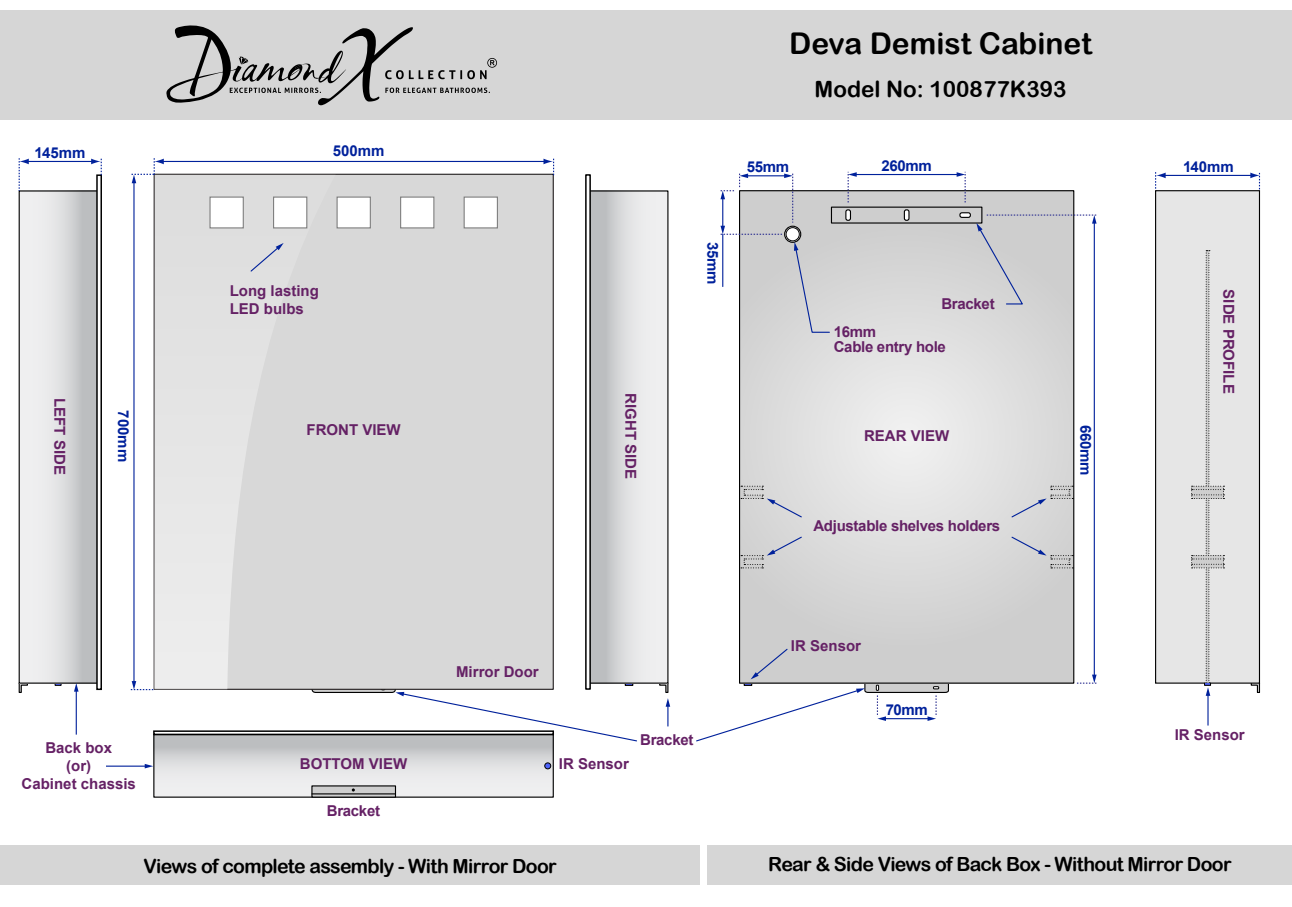
<style>
.page{position:relative;width:1292px;height:907px;background:#fff}
.page>*{position:absolute;margin:0;border:0;box-sizing:border-box;transform-origin:0 0}
.t1{font:30px "Arial Rounded MT Bold";color:#000}
.t2{font:22.5px "Arial Rounded MT Bold";color:#000}
.t3{font:19.5px "Arial Rounded MT Bold";letter-spacing:-.035em;color:#000}
.t4{font:700 15px/18px "Arial";color:#652165}
.t5{font:700 15px/15px "Arial";letter-spacing:-.02em;color:#652165}
.t6{font:700 15px "Arial";letter-spacing:-.02em;color:#00219b}
</style>
<div class="page">
<div style="left:154px;top:734px;width:399px;height:63px;background:linear-gradient(to bottom,#b8babc,#fcfbfc)"></div>
<svg style="left:153px;top:730px;width:158px;height:5px"></svg>
<div style="left:0;top:11px;width:1292px;height:109px;background:#d6d6d6"></div>
<div style="left:707px;top:844px;width:585px;height:40px;background:#d6d6d6"></div>
<div style="left:0;top:844px;width:700px;height:40px;background:#d6d6d6"></div>
<svg style="left:311px;top:785px;width:85px;height:12px"></svg>
<hr style="left:312px;top:793px;width:83px;height:1px;background:#000">
<div style="left:544px;top:762px;width:7px;height:7px;background:#4e63f9;border:1px solid #000;border-radius:50%"></div>
<svg style="left:741px;top:192px;width:331px;height:489px;background:#d9d9d9"></svg>
<hr style="left:1093px;top:222px;width:1px;height:454px;background:#00219b">
<svg style="left:1077px;top:674px;width:19px;height:10px"></svg>
<hr style="left:855px;top:174px;width:103px;height:1px;background:#00219b">
<svg style="left:847px;top:172px;width:9px;height:30px"></svg>
<svg style="left:956px;top:172px;width:9px;height:30px"></svg>
<div style="left:831px;top:207px;width:151px;height:17px;border:1px solid #000"></div>
<div style="left:904px;top:210px;width:5px;height:10px;background:#fff;border-radius:2px"></div>
<div style="left:903px;top:209px;width:6px;height:12px;border:1px solid #000;border-radius:2px"></div>
<hr style="left:960px;top:213px;width:10px;height:4px;background:#fff;border-radius:2px">
<div style="left:959px;top:212px;width:12px;height:6px;border:1px solid #000;border-radius:2px"></div>
<hr style="left:846px;top:210px;width:4px;height:10px;background:#fff;border-radius:2px">
<div style="left:845px;top:209px;width:6px;height:12px;border:1px solid #000;border-radius:2px"></div>
<svg style="left:720px;top:173px;width:73px;height:62px"></svg>
<hr style="left:722px;top:234px;width:1px;height:52px;background:#00219b">
<svg style="left:784px;top:226px;width:16px;height:16px"></svg>
<div style="left:784px;top:226px;width:17px;height:17px;border:1px solid #000;border-radius:50%"></div>
<div style="left:785px;top:227px;width:14px;height:14px;border:1px solid #000;border-radius:50%"></div>
<hr style="left:106px;top:765px;width:40px;height:2px;background:#00219b">
<svg style="left:145px;top:764px;width:8px;height:4px"></svg>
<svg style="left:794px;top:242px;width:36px;height:91px;background:#cbccd1"></svg>
<svg style="left:976px;top:214px;width:120px;height:91px;background:#cfd0d4"></svg>
<svg style="left:741px;top:486px;width:62px;height:32px;background:#cecfd2"></svg>
<svg style="left:1010px;top:486px;width:63px;height:32px;background:#cecfd2"></svg>
<svg style="left:741px;top:536px;width:62px;height:32px;background:#cacbce"></svg>
<svg style="left:696px;top:648px;width:253px;height:94px"></svg>
<svg style="left:1010px;top:536px;width:63px;height:32px;background:#cacbce"></svg>
<svg style="left:1250px;top:683px;width:10px;height:10px"></svg>
<div style="left:1155px;top:190px;width:105px;height:493px;background:#e6e6e6;border:1px solid #000"></div>
<hr style="left:1163px;top:175px;width:89px;height:1px;background:#00219b">
<svg style="left:1250px;top:172px;width:10px;height:17px"></svg>
<svg style="left:1155px;top:172px;width:10px;height:17px"></svg>
<div style="left:590px;top:191px;width:78px;height:492px;background:linear-gradient(to right,#b9bbbd,#fbfafb)"></div>
<svg style="left:585px;top:174px;width:6px;height:499px"></svg>
<svg style="left:55px;top:683px;width:6px;height:3px"></svg>
<svg style="left:18px;top:682px;width:11px;height:11px"></svg>
<div style="left:19px;top:191px;width:78px;height:492px;background:linear-gradient(to right,#fcfcfc,#bbbdbf)"></div>
<div style="left:19px;top:190px;width:79px;height:493px;border:1px solid #000"></div>
<svg style="left:96px;top:175px;width:6px;height:515px"></svg>
<hr style="left:27px;top:161px;width:66px;height:1px;background:#00219b">
<svg style="left:91px;top:158px;width:11px;height:17px"></svg>
<svg style="left:19px;top:158px;width:10px;height:33px"></svg>
<hr style="left:76px;top:690px;width:1px;height:44px;background:#00219b">
<svg style="left:74px;top:683px;width:5px;height:8px"></svg>
<hr style="left:1207px;top:694px;width:1px;height:31px;background:#00219b">
<svg style="left:1191px;top:250px;width:33px;height:446px"></svg>
<svg style="left:311px;top:673px;width:327px;height:69px"></svg>
<div style="left:154px;top:174px;width:400px;height:516px;background:#d8d8d8;border:1px solid #231f20"></div>
<div style="left:154px;top:174px;width:182px;height:515px;background:linear-gradient(to right,#e8e8e8,#d6d6d6)"></div>
<hr style="left:162px;top:161px;width:383px;height:1px;background:#00219b">
<svg style="left:543px;top:158px;width:11px;height:17px"></svg>
<hr style="left:133px;top:182px;width:1px;height:500px;background:#00219b">
<svg style="left:131px;top:158px;width:33px;height:25px"></svg>
<svg style="left:131px;top:681px;width:23px;height:9px"></svg>
<svg style="left:249px;top:243px;width:35px;height:30px"></svg>
<svg style="left:658px;top:682px;width:12px;height:44px"></svg>
<svg style="left:166px;top:25px;width:331px;height:80px"></svg>
<div style="left:273px;top:196px;width:34px;height:32px;background:#fff;border:1px solid #808080"></div>
<div style="left:336px;top:196px;width:35px;height:32px;background:#fff;border:1px solid #808080"></div>
<div style="left:400px;top:196px;width:34px;height:32px;background:#fff;border:1px solid #808080"></div>
<div style="left:463px;top:196px;width:35px;height:32px;background:#fff;border:1px solid #808080"></div>
<div style="left:209px;top:196px;width:35px;height:32px;background:#fff;border:1px solid #808080"></div>
<p class="t6" style="left:35px;top:142px;width:52px">145mm</p>
<p class="t6" style="left:333px;top:140px;width:53px">500mm</p>
<p class="t4" style="left:230px;top:281px;width:91px">Long lasting<br>LED bulbs</p>
<p class="t4" style="left:69px;top:398px;width:78px;rotate:90deg">LEFT SIDE</p>
<p class="t4" style="left:639px;top:393px;width:87px;rotate:90deg">RIGHT SIDE</p>
<p class="t6" style="left:134px;top:410px;width:53px;rotate:90deg">700mm</p>
<p class="t4" style="left:307px;top:421px;width:96px">FRONT VIEW</p>
<p class="t6" style="left:723px;top:242px;width:44px;rotate:90deg">35mm</p>
<h1 class="t1" style="left:789px;top:26px;width:304px">Deva Demist Cabinet</h1>
<h2 class="t2" style="left:814px;top:76px;width:253px">Model No: 100877K393</h2>
<p class="t6" style="left:747px;top:156px;width:44px">55mm</p>
<p class="t6" style="left:881px;top:155px;width:52px">260mm</p>
<p class="t5" style="left:941px;top:296px;width:55px">Bracket</p>
<p class="t5" style="left:833px;top:324px;width:114px">16mm<br>Cable entry hole</p>
<p class="t4" style="left:864px;top:427px;width:87px">REAR VIEW</p>
<p class="t5" style="left:813px;top:519px;width:188px">Adjustable shelves holders</p>
<p class="t6" style="left:1096px;top:425px;width:52px;rotate:90deg">660mm</p>
<p class="t4" style="left:22px;top:739px;width:116px;text-align:center">Back box<br>(or)<br>Cabinet chassis</p>
<p class="t4" style="left:300px;top:755px;width:109px">BOTTOM VIEW</p>
<p class="t5" style="left:327px;top:803px;width:55px">Bracket</p>
<p class="t4" style="left:456px;top:663px;width:84px">Mirror Door</p>
<p class="t4" style="left:559px;top:755px;width:72px">IR Sensor</p>
<p class="t5" style="left:640px;top:733px;width:55px">Bracket</p>
<p class="t4" style="left:791px;top:637px;width:72px">IR Sensor</p>
<p class="t6" style="left:886px;top:699px;width:43px">70mm</p>
<p class="t6" style="left:1183px;top:156px;width:52px">140mm</p>
<p class="t4" style="left:1237px;top:289px;width:106px;rotate:90deg">SIDE PROFILE</p>
<p class="t4" style="left:1174px;top:726px;width:72px">IR Sensor</p>
<h3 class="t3" style="left:144px;top:854px;width:414px">Views of complete assembly - With Mirror Door</h3>
<h3 class="t3" style="left:768px;top:852px;width:465px">Rear &amp; Side Views of Back Box - Without Mirror Door</h3>
</div>
